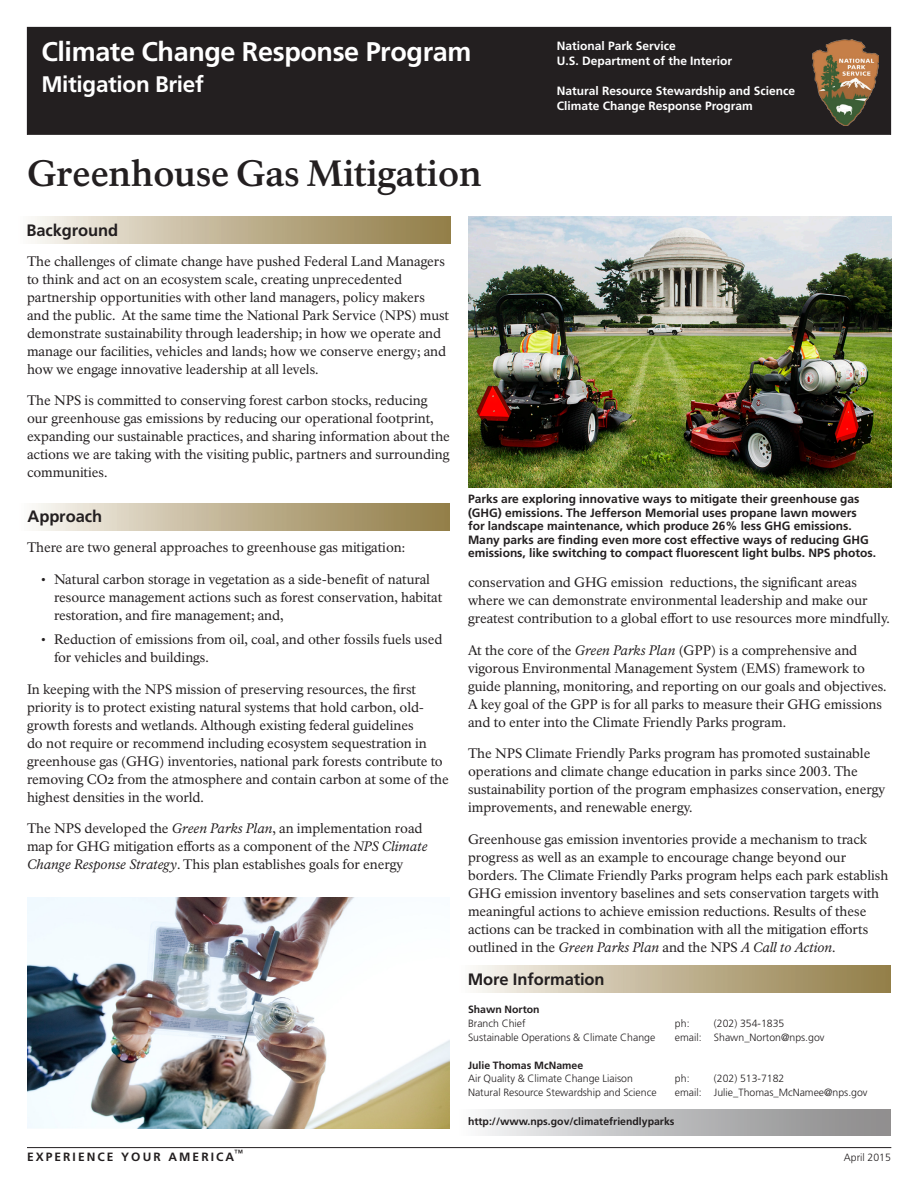
<style>
.page{position:relative;width:918px;height:1188px;background:#fff}
.page>*{position:absolute;margin:0;border:0;box-sizing:border-box;transform-origin:0 0}
.Site_Bulletin_Title{font:700 36px "NPS Rawlinson OT";letter-spacing:-.015em;color:#231f20}
.Black-band_site_name{font:700 27px "Frutiger LT Std";letter-spacing:-.015em;color:#fff}
.Black-band_site_name-2{font:700 22.5px "Frutiger LT Std";letter-spacing:-.015em;color:#fff}
.Head-A{font:700 16.5px "Frutiger LT Std";letter-spacing:-.005em;color:#231f20}
.Text{font:13.5px/18px "NPS Rawlinson OT";letter-spacing:-.005em;color:#231f20}
.EXPERIENCE_YOUR_AME{font:700 12px/13.5px "Frutiger LT Std";color:#231f20}
.Black-band__DOI_NPS{font:700 12px "Frutiger LT Std";color:#fff}
.EXPERIENCE_YOUR_AME-2{font:700 12px "Frutiger LT Std";letter-spacing:.17em;color:#231f20}
.Box-text-bold__left{font:300 10.5px "Frutiger LT Std";color:#231f20}
.Box-text-bold__left-2{font:700 10.5px "Frutiger LT Std";color:#231f20}
.Box-text__left_and_r{font:300 10.5px "Frutiger LT Std";color:#231f20}
.s1{font-family:"NPS Rawlinson OT Old"}
.s2{font-style:italic}
</style>
<div class="page">
<hr style="left:27px;top:1147px;width:864px;height:1px;background:#231f20">
<div style="left:27px;top:27px;width:864px;height:107px;background:#231f20"></div>
<div style="left:27px;top:27px;width:864px;height:108px;border:1px solid #231f20"></div>
<img style="left:813px;top:40px;width:65px;height:85px">
<div style="left:16px;top:216px;width:434px;height:27px;background:linear-gradient(to right,#f9f6f2,#8f7941)"></div>
<div style="left:457px;top:966px;width:434px;height:27px;background:linear-gradient(to right,#f9f6f2,#8e7941)"></div>
<div style="left:17px;top:503px;width:433px;height:27px;background:linear-gradient(to right,#f9f6f2,#8e7941)"></div>
<div style="left:457px;top:1110px;width:434px;height:25px;background:linear-gradient(to right,#f4f5f7,#868686)"></div>
<img style="left:468px;top:216px;width:423px;height:271px">
<img style="left:27px;top:897px;width:423px;height:231px">
<p class="Black-band_site_name" style="left:41px;top:36px;width:432px">Climate Change Response Program</p>
<p class="Black-band__DOI_NPS" style="left:557px;top:38px;width:121px">National Park Service</p>
<p class="Black-band__DOI_NPS" style="left:557px;top:53px;width:177px">U.S. Department of the Interior</p>
<p class="Black-band__DOI_NPS" style="left:557px;top:83px;width:240px">Natural Resource Stewardship and Science</p>
<p class="Black-band__DOI_NPS" style="left:557px;top:98px;width:197px">Climate Change Response Program</p>
<p class="Black-band_site_name-2" style="left:41px;top:70px;width:164px">Mitigation Brief</p>
<p class="Site_Bulletin_Title" style="left:27px;top:151px;width:456px">Greenhouse Gas Mitigation</p>
<p class="Head-A" style="left:26px;top:220px;width:93px">Background</p>
<p class="Text" style="left:27px;top:252px;width:424px">The challenges of climate change have pushed Federal Land Managers to think and act on an ecosystem scale, creating unprecedented partnership opportunities with other land managers, policy makers and the public. At the same time the National Park Service (NPS) must demonstrate sustainability through leadership; in how we operate and manage our facilities, vehicles and lands; how we conserve energy; and how we engage innovative leadership at all levels.</p>
<p class="Text" style="left:27px;top:392px;width:424px">The NPS is committed to conserving forest carbon stocks, reducing our greenhouse gas emissions by reducing our operational footprint, expanding our sustainable practices, and sharing information about the actions we are taking with the visiting public, partners and surrounding communities.</p>
<p class="Head-A" style="left:28px;top:507px;width:76px">Approach</p>
<p class="Text" style="left:27px;top:539px;width:380px">There are two general approaches to greenhouse gas mitigation:</p>
<p class="Text" style="left:54px;top:570px;width:390px;text-indent:-14px">• Natural carbon storage in vegetation as a side-benefit of natural resource management actions such as forest conservation, habitat restoration, and fire management; and,</p>
<p class="Text" style="left:54px;top:631px;width:390px;text-indent:-14px">• Reduction of emissions from oil, coal, and other fossils fuels used for vehicles and buildings.</p>
<p class="Text" style="left:27px;top:680px;width:423px">In keeping with the NPS mission of preserving resources, the first priority is to protect existing natural systems that hold carbon, old&shy;growth forests and wetlands. Although existing federal guidelines<br>do not require or recommend including ecosystem sequestration in greenhouse gas (GHG) inventories, national park forests contribute to removing <span class="s1">CO2</span> from the atmosphere and contain carbon at some of the highest densities in the world.</p>
<p class="Text" style="left:27px;top:820px;width:402px">The NPS developed the <span class="s2">Green Parks Plan</span>, an implementation road map for GHG mitigation efforts as a component of the <span class="s2">NPS Climate<br>Change Response Strategy</span>. This plan establishes goals for energy</p>
<p class="EXPERIENCE_YOUR_AME-2" style="left:27px;top:1150px;width:218px">EXPERIENCE YOUR AMERICA<sup>™</sup></p>
<p class="EXPERIENCE_YOUR_AME" style="left:468px;top:492px;width:410px">Parks are exploring innovative ways to mitigate their greenhouse gas (GHG) emissions. The Jefferson Memorial uses propane lawn mowers for landscape maintenance, which produce 26% less GHG emissions.<br>Many parks are finding even more cost effective ways of reducing GHG emissions, like switching to compact fluorescent light bulbs. NPS photos.</p>
<p class="Text" style="left:468px;top:574px;width:423px">conservation and GHG emission reductions, the significant areas where we can demonstrate environmental leadership and make our greatest contribution to a global effort to use resources more mindfully.</p>
<p class="Text" style="left:468px;top:641px;width:420px">At the core of the <span class="s2">Green Parks Plan</span> (GPP) is a comprehensive and vigorous Environmental Management System (EMS) framework to guide planning, monitoring, and reporting on our goals and objectives.<br>A key goal of the GPP is for all parks to measure their GHG emissions and to enter into the Climate Friendly Parks program.</p>
<p class="Text" style="left:468px;top:745px;width:419px">The NPS Climate Friendly Parks program has promoted sustainable operations and climate change education in parks since 2003. The sustainability portion of the program emphasizes conservation, energy improvements, and renewable energy.</p>
<p class="Text" style="left:468px;top:830px;width:422px">Greenhouse gas emission inventories provide a mechanism to track progress as well as an example to encourage change beyond our borders. The Climate Friendly Parks program helps each park establish GHG emission inventory baselines and sets conservation targets with meaningful actions to achieve emission reductions. Results of these actions can be tracked in combination with all the mitigation efforts outlined in the <span class="s2">Green Parks Plan</span> and the NPS <span class="s2">A Call to Action</span>.</p>
<p class="Head-A" style="left:468px;top:970px;width:138px">More Information</p>
<p class="Box-text-bold__left-2" style="left:468px;top:1003px;width:73px">Shawn Norton</p>
<p class="Box-text-bold__left" style="left:468px;top:1017px;width:59px">Branch Chief</p>
<p class="Box-text-bold__left" style="left:675px;top:1017px;width:16px">ph:</p>
<p class="Box-text-bold__left" style="left:714px;top:1017px;width:72px">(202) 354-1835</p>
<p class="Box-text-bold__left" style="left:468px;top:1031px;width:189px">Sustainable Operations &amp; Climate Change</p>
<p class="Box-text-bold__left" style="left:675px;top:1031px;width:151px">email: Shawn_Norton@nps.gov</p>
<p class="Box-text-bold__left-2" style="left:468px;top:1059px;width:117px">Julie Thomas McNamee</p>
<p class="Box-text-bold__left" style="left:468px;top:1073px;width:166px">Air Quality &amp; Climate Change Liaison</p>
<p class="Box-text-bold__left" style="left:675px;top:1073px;width:16px">ph:</p>
<p class="Box-text-bold__left" style="left:714px;top:1073px;width:72px">(202) 513-7182</p>
<p class="Box-text-bold__left" style="left:468px;top:1087px;width:190px">Natural Resource Stewardship and Science</p>
<p class="Box-text-bold__left" style="left:675px;top:1087px;width:194px">email: Julie_Thomas_McNamee@nps.gov</p>
<p class="Box-text-bold__left-2" style="left:468px;top:1115px;width:208px">http://www.nps.gov/climatefriendlyparks</p>
<p class="Box-text__left_and_r" style="left:844px;top:1151px;width:49px">April 2015</p>
</div>
